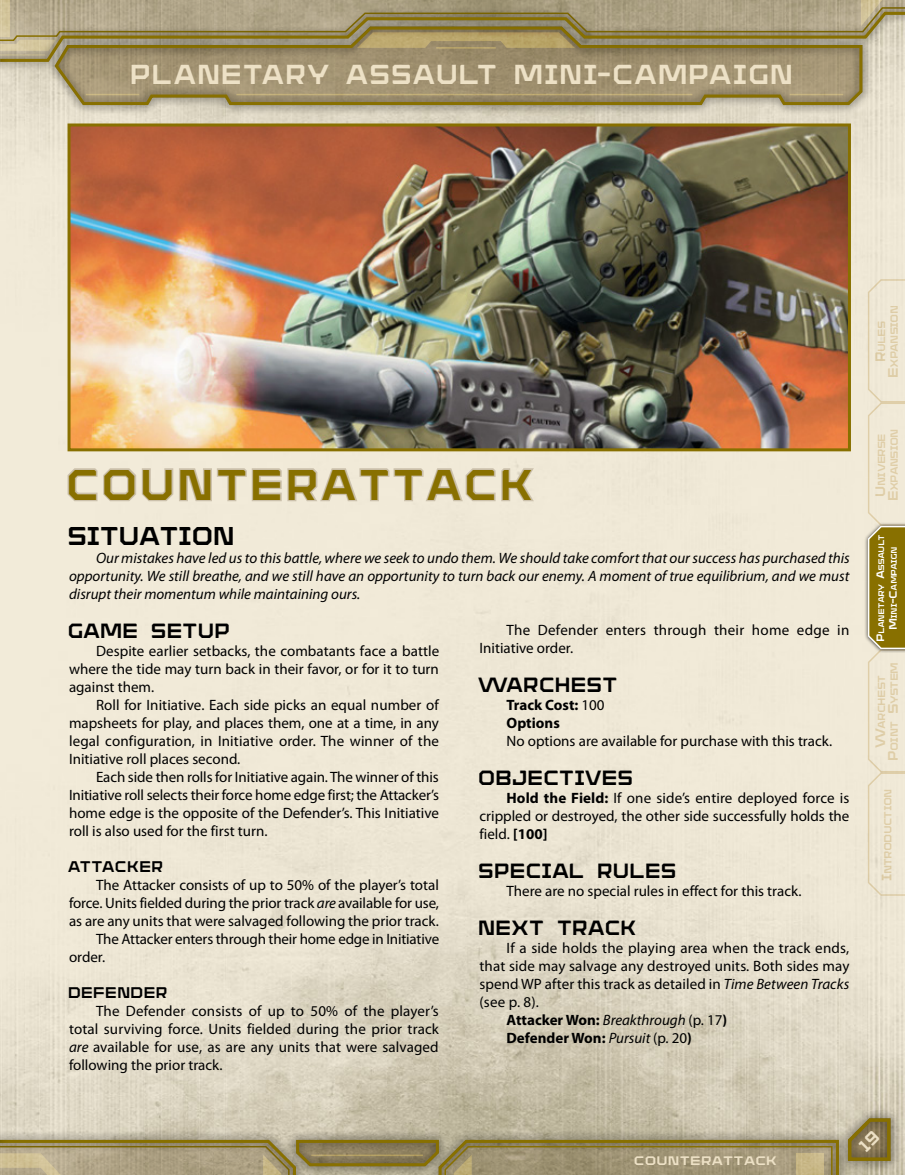
<style>
.page{position:relative;width:905px;height:1175px;background:#fff}
.page>*{position:absolute;margin:0;border:0;box-sizing:border-box;transform-origin:0 0}
.t1{font:37.5px "Armadura Solid";color:#887000}
.t2{font:24px "Armadura Solid";letter-spacing:.035em;color:#ede1c6}
.t3{font:22.5px "Armadura Solid";letter-spacing:-.01em;color:#000}
.t4{font:18px "Armadura Solid";color:#000}
.t5{font:15px/18px "Myriad Pro";color:#000;text-align:justify}
.t6{font:italic 15px/18px "Myriad Pro";color:#000;text-align:justify}
.t7{font:700 15px/18px "Myriad Pro";color:#000}
.t8{font:13.5px "Armadura Solid";letter-spacing:.015em;color:#000}
.t9{font:10.8px "Armadura Solid";color:#ede1c6;scale:1.11 1}
.t10{font:9px/12.5px "Armadura Solid";letter-spacing:-.035em;color:#dac38e;text-align:center}
.t11{font:7.05px/12.5px "Armadura Solid";letter-spacing:-.035em;color:#fff;text-align:center}
.s1{font-style:italic}
.s2{font-weight:400}
.s3{font-weight:700}
.s4{font-weight:400;font-style:italic}
.s5{font-size:12px}
.s6{font-size:9.3px}
</style>
<div class="page">
<img style="left:0;top:72px;width:904px;height:1102px">
<div style="left:864px;top:522px;width:40px;height:131px;background:#000;opacity:.75"></div>
<svg style="left:866px;top:278px;width:38px;height:618px"></svg>
<div style="left:429px;top:1130px;width:419px;height:44px;background:#000;opacity:.75"></div>
<div style="left:46px;top:17px;width:826px;height:98px;background:#000;opacity:.75"></div>
<svg style="left:53px;top:72px;width:810px;height:36px"></svg>
<hr style="left:236px;top:94px;width:456px;height:1px;background:#dac38e">
<hr style="left:789px;top:94px;width:54px;height:1px;background:#dac38e">
<hr style="left:86px;top:94px;width:53px;height:1px;background:#dac38e">
<div style="left:836px;top:1106px;width:65px;height:66px;background:#000;opacity:.25"></div>
<div style="left:837px;top:1107px;width:64px;height:65px;background:#000;opacity:.75"></div>
<div style="left:286px;top:1130px;width:162px;height:44px;background:#000;opacity:.75"></div>
<div style="left:0;top:0;width:904px;height:72px;background:#000;opacity:.75"></div>
<div style="left:0;top:0;width:9px;height:72px;background:#000;opacity:.75"></div>
<svg style="left:0;top:0;width:904px;height:63px"></svg>
<div style="left:0;top:1130px;width:306px;height:44px;background:#000;opacity:.75"></div>
<div style="left:0;top:1130px;width:9px;height:44px;background:#000;opacity:.75"></div>
<svg style="left:0;top:1137px;width:840px;height:37px"></svg>
<svg style="left:66px;top:465px;width:470px;height:38px"></svg>
<img style="left:72px;top:127px;width:774px;height:320px">
<div style="left:68px;top:123px;width:782px;height:328px;border:3px solid #887000"></div>
<img style="left:0;top:396px;width:1px;height:743px">
<svg style="left:0;top:1054px;width:8px;height:68px"></svg>
<svg style="left:846px;top:1115px;width:46px;height:47px"></svg>
<h2 class="t2" style="left:132px;top:57px;width:660px">PLANETARY ASSAULT MINI-CAMPAIGN</h2>
<h1 class="t1" style="left:69px;top:458px;width:37px">COUNT</h1>
<h1 class="t1" style="left:253px;top:458px;width:285px">ERATTACK</h1>
<h3 class="t3" style="left:69px;top:519px;width:146px">SITUATION</h3>
<p class="t6" style="left:69px;top:548px;width:782px;text-indent:27px">Our mistakes have led us to this battle, where we seek to undo them. We should take comfort that our success has purchased this opportunity. We still breathe, and we still have an opportunity to turn back our enemy. A moment of true equilibrium, and we must disrupt their momentum while maintaining ours.</p>
<p class="t4" style="left:69px;top:617px;width:164px">GAME SETUP</p>
<p class="t5" style="left:69px;top:641px;width:372px;text-indent:27px">Despite earlier setbacks, the combatants face a battle where the tide may turn back in their favor, or for it to turn against them.</p>
<p class="t5" style="left:69px;top:695px;width:371px;text-indent:27px">Roll for Initiative. Each side picks an equal number of mapsheets for play, and places them, one at a time, in any legal configuration, in Initiative order. The winner of the Initiative roll places second.</p>
<p class="t5" style="left:69px;top:767px;width:371px;text-indent:27px">Each side then rolls for Initiative again. The winner of this Initiative roll selects their force home edge first; the Attacker’s home edge is the opposite of the Defender’s. This Initiative roll is also used for the first turn.</p>
<p class="t8" style="left:69px;top:856px;width:95px">ATTACKER</p>
<p class="t5" style="left:96px;top:875px;width:344px">The Attacker consists of up to 50% of the player’s total</p>
<p class="t5" style="left:69px;top:893px;width:371px">force. Units fielded during the prior track <span class="s1">are</span> available for use,</p>
<p class="t5" style="left:69px;top:911px;width:371px">as are any units that were salvaged following the prior track.</p>
<p class="t5" style="left:96px;top:929px;width:345px">The Attacker enters through their home edge in Initiative</p>
<p class="t5" style="left:69px;top:947px;width:38px">order.</p>
<p class="t8" style="left:69px;top:982px;width:99px">DEFENDER</p>
<p class="t5" style="left:69px;top:1001px;width:371px;text-indent:27px">The Defender consists of up to 50% of the player’s total surviving force. Units fielded during the prior track <span class="s1">are</span> available for use, as are any units that were salvaged following the prior track.</p>
<p class="t5" style="left:479px;top:620px;width:371px;text-indent:27px">The Defender enters through their home edge in<br>Initiative order.</p>
<p class="t4" style="left:479px;top:671px;width:139px">WARCHEST</p>
<p class="t7" style="left:506px;top:695px;width:100px">Track Cost: <span class="s2">100<br></span>Options</p>
<p class="t5" style="left:506px;top:731px;width:327px">No options are available for purchase with this track.</p>
<p class="t4" style="left:479px;top:764px;width:157px">OBJECTIVES</p>
<p class="t5" style="left:479px;top:788px;width:371px;text-indent:27px"><span class="s3">Hold the Field:</span> If one side’s entire deployed force is crippled or destroyed, the other side successfully holds the field. <span class="s3">[100]</span></p>
<p class="t4" style="left:479px;top:857px;width:200px">SPECIAL RULES</p>
<p class="t5" style="left:506px;top:881px;width:296px">There are no special rules in effect for this track.</p>
<p class="t4" style="left:479px;top:914px;width:160px">NEXT TRACK</p>
<p class="t5" style="left:506px;top:938px;width:344px">If a side holds the playing area when the track ends,</p>
<p class="t5" style="left:479px;top:956px;width:371px">that side may salvage any destroyed units. Both sides may</p>
<p class="t5" style="left:479px;top:974px;width:371px">spend WP after this track as detailed in <span class="s1">Time Between Tracks</span></p>
<p class="t5" style="left:479px;top:992px;width:61px">(see p. 8).</p>
<p class="t7" style="left:506px;top:1010px;width:222px">Attacker Won: <span class="s4">Breakthrough</span> <span class="s2">(p. 17</span>)</p>
<p class="t7" style="left:506px;top:1028px;width:187px">Defender Won: <span class="s4">Pursuit</span> <span class="s2">(p. 20</span>)</p>
<p class="t10" style="left:874px;top:377px;width:74px;rotate:-90deg"><span class="s5">R</span>ules<br><span class="s5">E</span> xpansion</p>
<p class="t10" style="left:874px;top:500px;width:74px;rotate:-90deg"><span class="s5">U</span>niverse<br><span class="s5">E</span> xpansion</p>
<p class="t11" style="left:874px;top:640px;width:108px;rotate:-90deg"><span class="s6">P</span>lanetary <span class="s6">A</span>ssault<br><span class="s6">M</span>ini<span class="s6">-C</span>ampaign</p>
<p class="t10" style="left:874px;top:760px;width:100px;rotate:-90deg"><span class="s5">W</span>archest<br><span class="s5">P</span>oint <span class="s5">S</span>ystem</p>
<p class="t10" style="left:881px;top:880px;width:93px;rotate:-90deg"><span class="s5">I</span>ntroduction</p>
<p class="t9" style="left:635px;top:1153px;width:11px">COUNT</p>
<p class="t9" style="left:691px;top:1153px;width:80px">ERATTACK</p>
</div>
